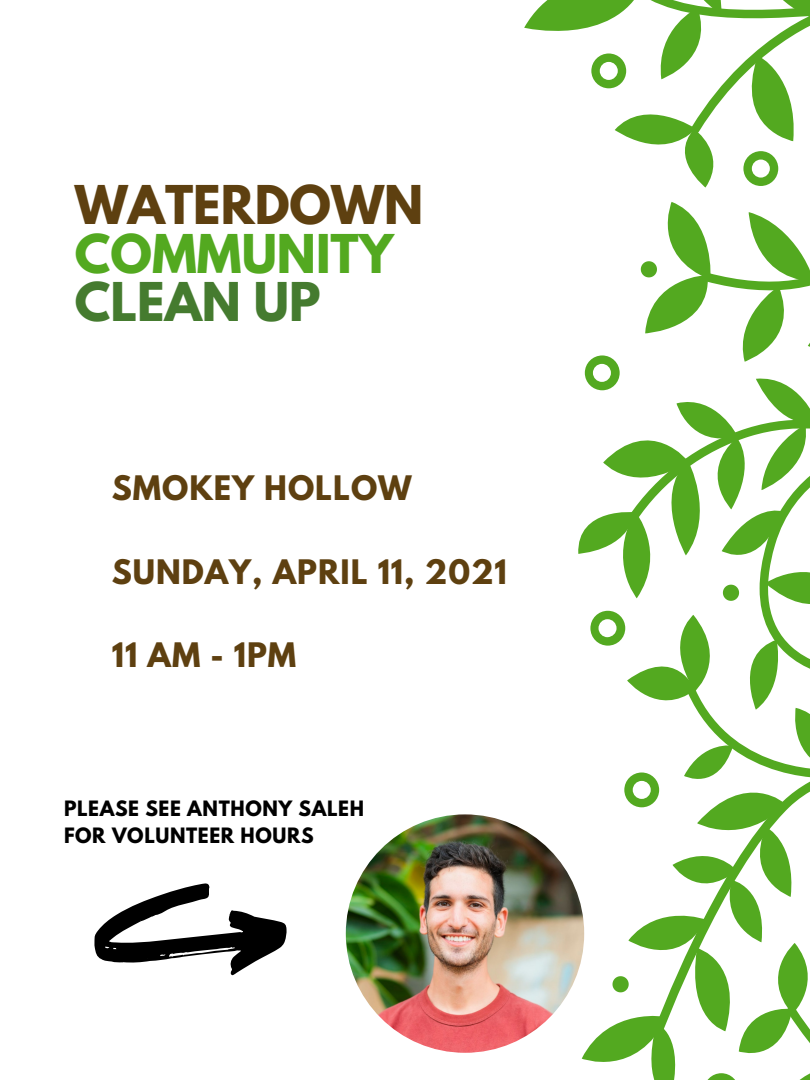
<style>
.page{position:relative;width:810px;height:1080px;background:#fff}
.page>*{position:absolute;margin:0;border:0;box-sizing:border-box;transform-origin:0 0}
.t1{font:700 47.38px/48.8px "League Spartan";color:#53a920}
.t2{font:700 47.38px "League Spartan";color:#5e4010}
.t3{font:700 29.94px "League Spartan";letter-spacing:.03em;color:#5e4010}
.t4{font:700 18.75px "League Spartan";letter-spacing:.03em;color:#000}
.s1{color:#457b2f}
</style>
<div class="page">
<svg style="left:524px;top:0;width:286px;height:1080px"></svg>
<svg style="left:94px;top:883px;width:193px;height:93px"></svg>
<img style="left:346px;top:814px;width:238px;height:239px;border-radius:50%">
<p class="t2" style="left:75px;top:181px;width:350px">WATERDOWN</p>
<p class="t1" style="left:75px;top:235px;width:320px">COMMUNITY<br><span class="s1">CLEAN UP</span></p>
<p class="t3" style="left:112px;top:473px;width:301px">SMOKEY HOLLOW</p>
<p class="t3" style="left:112px;top:557px;width:397px">SUNDAY, APRIL 11, 2021</p>
<p class="t3" style="left:112px;top:640px;width:186px">11 AM - 1PM</p>
<p class="t4" style="left:64px;top:800px;width:302px">PLEASE SEE ANTHONY SALEH</p>
<p class="t4" style="left:64px;top:826px;width:251px">FOR VOLUNTEER HOURS</p>
</div>
